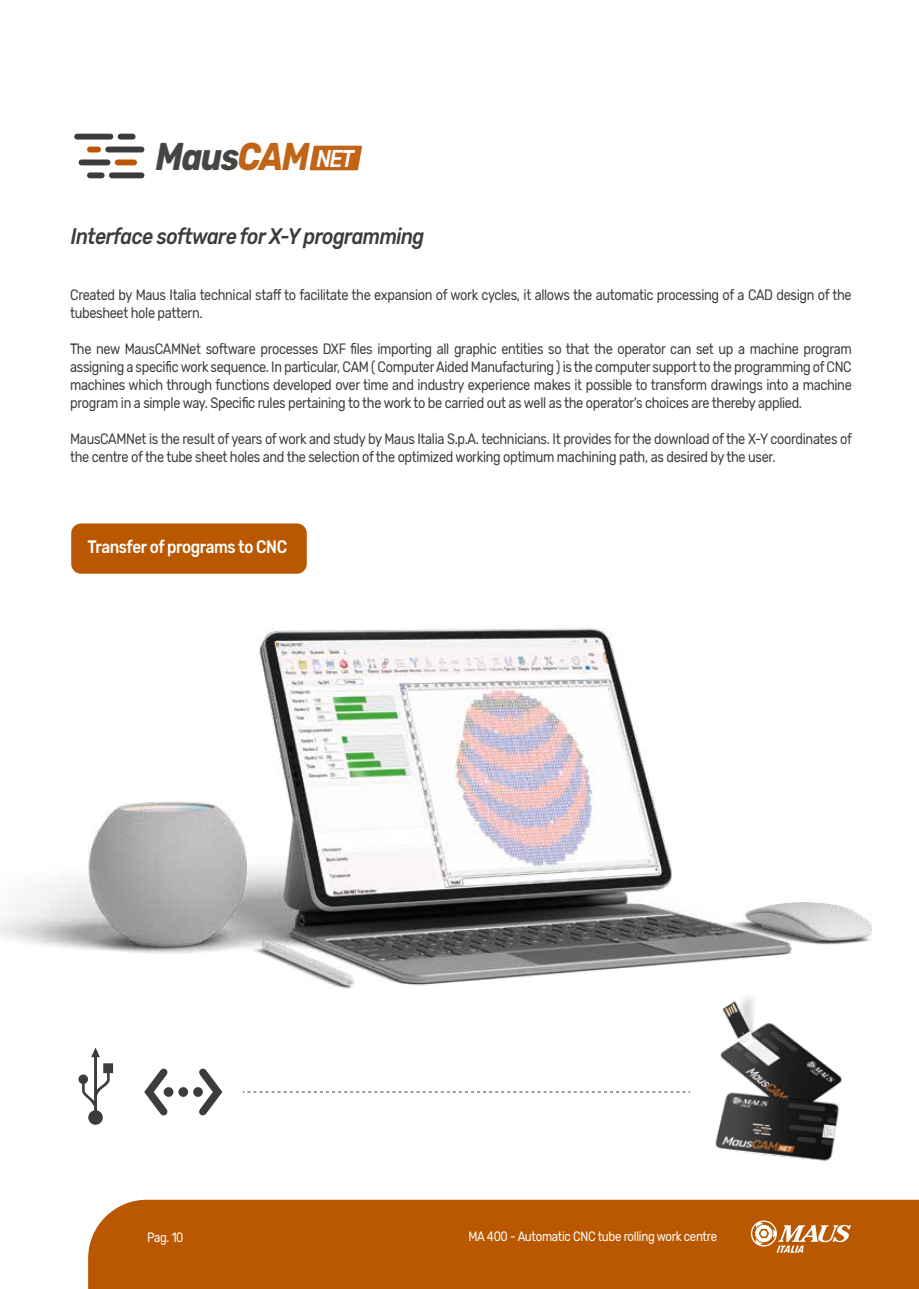
<style>
.page{position:relative;width:919px;height:1289px;background:#fff}
.page>*{position:absolute;margin:0;border:0;box-sizing:border-box;transform-origin:0 0}
.t1{font:italic 700 38.55px "Rubik";letter-spacing:-.04em;color:#454544;scale:.85 1}
.t2{font:italic 500 22.5px "Rubik";letter-spacing:-.025em;color:#3c3c3b;scale:.85 1}
.t3{font:500 18px "Rubik";letter-spacing:-.025em;color:#fff;scale:.85 1}
.t4{font:15px/18px "Rubik";letter-spacing:-.025em;color:#3c3c3b;scale:.85 1}
.t5{font:13.5px "Rubik";letter-spacing:-.025em;color:#fff;scale:.85 1}
.s1{color:#c26416}
.s2{font-weight:500;font-size:24.3px;color:#fff}
</style>
<div class="page">
<div style="left:88px;top:1199px;width:830px;height:89px;background:#ba5802"></div>
<svg style="left:750px;top:1220px;width:100px;height:32px"></svg>
<div style="left:74px;top:134px;width:39px;height:5px;background:#3c3c3b;border-radius:3px"></div>
<div style="left:79px;top:159px;width:31px;height:6px;background:#3c3c3b;border-radius:3px"></div>
<div style="left:105px;top:147px;width:39px;height:5px;background:#3c3c3b;border-radius:3px"></div>
<div style="left:118px;top:134px;width:17px;height:5px;background:#3c3c3b;border-radius:3px"></div>
<div style="left:115px;top:159px;width:22px;height:6px;background:#ba5802;border-radius:3px"></div>
<div style="left:87px;top:147px;width:14px;height:5px;background:#ba5802;border-radius:3px"></div>
<div style="left:109px;top:172px;width:35px;height:6px;background:#3c3c3b;border-radius:3px"></div>
<div style="left:87px;top:172px;width:18px;height:6px;background:#3c3c3b;border-radius:3px"></div>
<svg style="left:309px;top:146px;width:53px;height:24px"></svg>
<div style="left:71px;top:523px;width:236px;height:50px;background:#ba5802;border-radius:10px"></div>
<svg style="left:78px;top:1047px;width:35px;height:77px"></svg>
<svg style="left:144px;top:1068px;width:24px;height:47px"></svg>
<svg style="left:198px;top:1068px;width:24px;height:47px"></svg>
<div style="left:178px;top:1087px;width:10px;height:9px;background:#3c3c3b;border-radius:50%"></div>
<div style="left:164px;top:1087px;width:9px;height:9px;background:#3c3c3b;border-radius:50%"></div>
<div style="left:193px;top:1087px;width:10px;height:9px;background:#3c3c3b;border-radius:50%"></div>
<img style="left:715px;top:1010px;width:128px;height:151px">
<svg style="left:243px;top:1091px;width:447px;height:1px"></svg>
<img style="left:0;top:628px;width:871px;height:382px">
<h1 class="t1" style="left:156px;top:134px;width:234px">Maus<span class="s1">CAM</span> <span class="s2">NET</span></h1>
<h2 class="t2" style="left:71px;top:223px;width:417px">Interface software for X-Y programming</h2>
<p class="t4" style="left:70px;top:286px;width:920px">Created by Maus Italia technical staff to facilitate the expansion of work cycles, it allows the automatic processing of a CAD design of the tubesheet hole pattern.</p>
<p class="t4" style="left:70px;top:340px;width:921px;text-align:justify">The new MausCAMNet software processes DXF files importing all graphic entities so that the operator can set up a machine program assigning a specific work sequence. In particular, CAM ( Computer Aided Manufacturing ) is the computer support to the programming of CNC machines which through functions developed over time and industry experience makes it possible to transform drawings into a machine program in a simple way. Specific rules pertaining to the work to be carried out as well as the operator's choices are thereby applied.</p>
<p class="t4" style="left:70px;top:430px;width:921px">MausCAMNet is the result of years of work and study by Maus Italia S.p.A. technicians. It provides for the download of the X-Y coordinates of the centre of the tube sheet holes and the selection of the optimized working optimum machining path, as desired by the user.</p>
<p class="t3" style="left:87px;top:537px;width:236px">Transfer of programs to CNC</p>
<p class="t5" style="left:147px;top:1229px;width:44px">Pag. 10</p>
<p class="t5" style="left:468px;top:1228px;width:294px">MA 400 - Automatic CNC tube rolling work centre</p>
</div>
